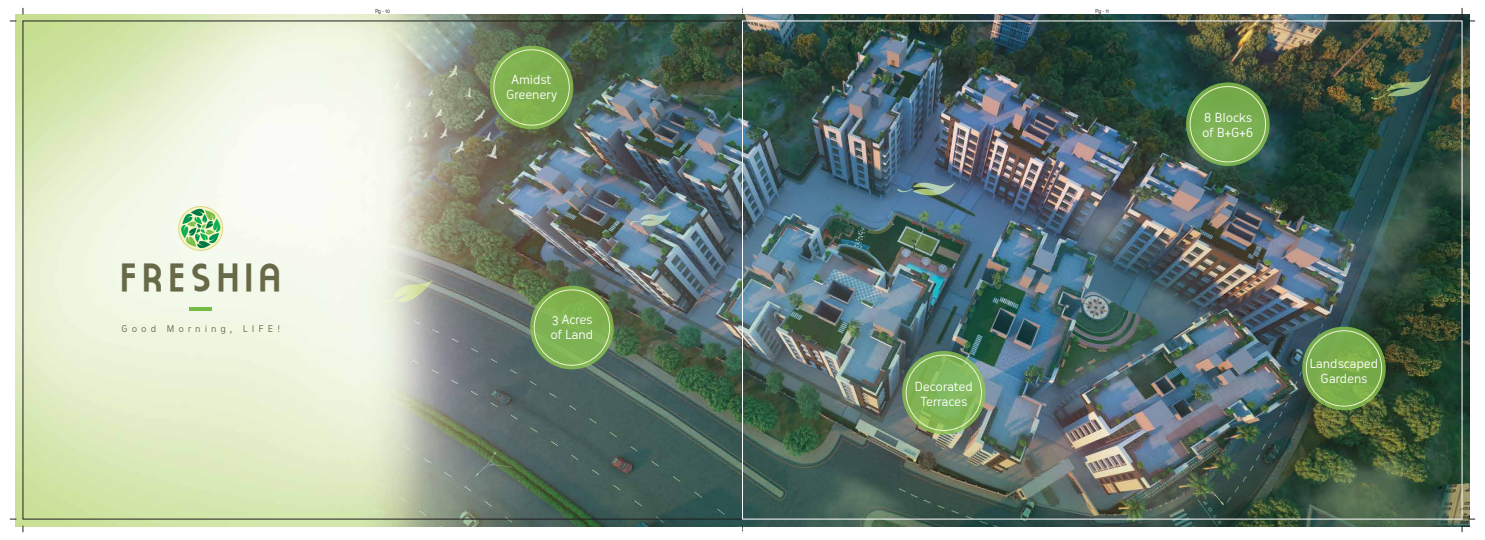
<style>
.page{position:relative;width:1485px;height:540px;background:#fff}
.page>*{position:absolute;margin:0;border:0;box-sizing:border-box;transform-origin:0 0}
.t1{font:34.56px "Moderna";letter-spacing:.2em;color:#676948}
.t2{font:12.31px/14.9px "Oceania";letter-spacing:-.02em;color:#fff;text-align:center}
.t3{font:9.06px "Oceania";letter-spacing:.445em;color:#676948}
.t4{font:5.38px "Oceania";letter-spacing:-.035em;color:#231f20}
</style>
<div class="page">
<img style="left:16px;top:14px;width:1453px;height:512px">
<svg style="left:382px;top:280px;width:51px;height:22px"></svg>
<svg style="left:1371px;top:74px;width:60px;height:25px"></svg>
<svg style="left:897px;top:182px;width:59px;height:13px"></svg>
<svg style="left:630px;top:210px;width:41px;height:16px"></svg>
<svg style="left:902px;top:351px;width:84px;height:84px;background:#85b75d"></svg>
<div style="left:906px;top:355px;width:76px;height:76px;border:1px solid #f3f5cb;border-radius:50%"></div>
<svg style="left:1302px;top:327px;width:84px;height:83px;background:#7cae4e"></svg>
<div style="left:1306px;top:330px;width:76px;height:77px;border:1px solid #f3f5cb;border-radius:50%"></div>
<svg style="left:490px;top:46px;width:83px;height:83px;background:#84b353"></svg>
<div style="left:494px;top:49px;width:76px;height:77px;border:1px solid #f3f5cb;border-radius:50%"></div>
<svg style="left:530px;top:286px;width:84px;height:83px;background:#82b455"></svg>
<div style="left:534px;top:289px;width:76px;height:77px;border:1px solid #f3f5cb;border-radius:50%"></div>
<svg style="left:1186px;top:82px;width:84px;height:84px;background:#7baf54"></svg>
<div style="left:1190px;top:86px;width:76px;height:76px;border:1px solid #f3f5cb;border-radius:50%"></div>
<hr style="left:190px;top:307px;width:22px;height:4px;background:#75bc44">
<svg style="left:179px;top:207px;width:44px;height:43px"></svg>
<div style="left:178px;top:206px;width:45px;height:45px;border:1px solid #ded779;border-radius:50%"></div>
<svg style="left:181px;top:209px;width:40px;height:39px;background:#8dca8d"></svg>
<h1 class="t1" style="left:120px;top:256px;width:161px">FRESHIA</h1>
<p class="t3" style="left:122px;top:323px;width:160px">Good Morning, LIFE!</p>
<p class="t4" style="left:375px;top:7px;width:17px">Pg - 10</p>
<p class="t4" style="left:1095px;top:7px;width:15px">Pg - 11</p>
<p class="t2" style="left:506px;top:72px;width:52px">Amidst<br>Greenery</p>
<p class="t2" style="left:550px;top:312px;width:45px;text-align:left">3 Acres of Land</p>
<p class="t2" style="left:915px;top:380px;width:60px">Decorated<br>Terraces</p>
<p class="t2" style="left:1202px;top:110px;width:53px;text-align:left">8 Blocks of B+G+6</p>
<p class="t2" style="left:1310px;top:356px;width:70px">Landscaped<br>Gardens</p>
</div>
